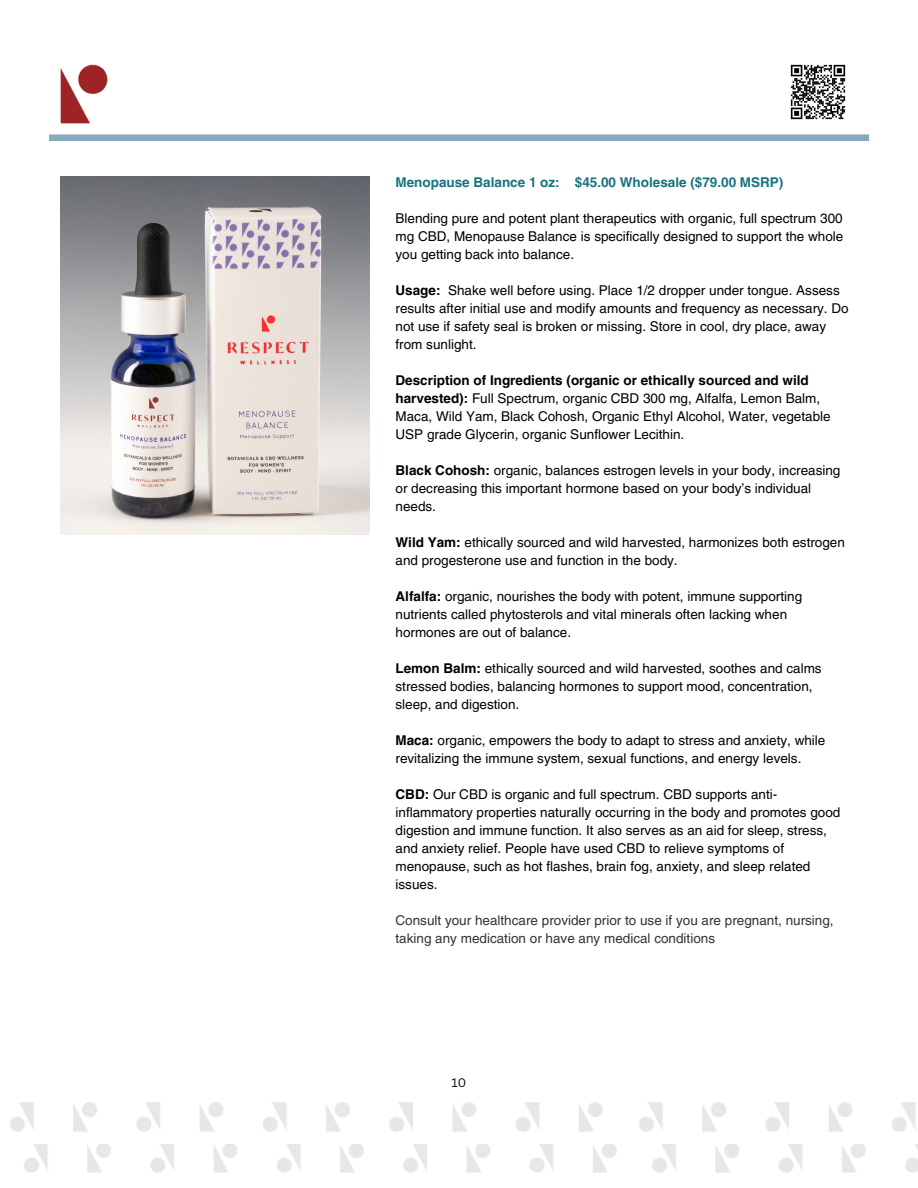
<style>
.page{position:relative;width:918px;height:1188px;background:#fff}
.page>*{position:absolute;margin:0;border:0;box-sizing:border-box;transform-origin:0 0}
.t1{font:13.5px/18px "Helvetica LT Pro";color:#000}
.t2{font:13.5px/18px "Helvetica LT Pro";color:#333330}
.t3{font:700 13.5px "Helvetica LT Pro";color:#177380}
.t4{font:12px "Canva Sans";color:#000}
.s1{font-weight:700}
</style>
<div class="page">
<img style="left:24px;top:1144px;width:593px;height:29px">
<img style="left:652px;top:1144px;width:266px;height:29px">
<img style="left:10px;top:1102px;width:593px;height:30px">
<img style="left:639px;top:1102px;width:277px;height:30px">
<img style="left:790px;top:64px;width:56px;height:56px">
<img style="left:60px;top:64px;width:48px;height:60px">
<img style="left:60px;top:177px;width:310px;height:358px">
<p class="t3" style="left:396px;top:177px;width:389px">Menopause Balance 1 oz: $45.00 Wholesale ($79.00 MSRP)</p>
<p class="t1" style="left:396px;top:210px;width:449px;text-align:justify">Blending pure and potent plant therapeutics with organic, full spectrum 300 mg CBD, Menopause Balance is specifically designed to support the whole you getting back into balance.</p>
<p class="t1" style="left:396px;top:282px;width:455px"><span class="s1">Usage:</span> Shake well before using. Place 1/2 dropper under tongue. Assess results after initial use and modify amounts and frequency as necessary. Do not use if safety seal is broken or missing. Store in cool, dry place, away from sunlight.</p>
<p class="t1" style="left:396px;top:372px;width:437px"><span class="s1">Description of Ingredients (organic or ethically sourced and wild harvested):</span> Full Spectrum, organic CBD 300 mg, Alfalfa, Lemon Balm, Maca, Wild Yam, Black Cohosh, Organic Ethyl Alcohol, Water, vegetable USP grade Glycerin, organic Sunflower Lecithin.</p>
<p class="t1" style="left:396px;top:462px;width:446px"><span class="s1">Black Cohosh:</span> organic, balances estrogen levels in your body, increasing or decreasing this important hormone based on your body’s individual needs.</p>
<p class="t1" style="left:396px;top:534px;width:451px"><span class="s1">Wild Yam:</span> ethically sourced and wild harvested, harmonizes both estrogen and progesterone use and function in the body.</p>
<p class="t1" style="left:396px;top:588px;width:408px"><span class="s1">Alfalfa:</span> organic, nourishes the body with potent, immune supporting nutrients called phytosterols and vital minerals often lacking when hormones are out of balance.</p>
<p class="t1" style="left:396px;top:660px;width:428px"><span class="s1">Lemon Balm:</span> ethically sourced and wild harvested, soothes and calms stressed bodies, balancing hormones to support mood, concentration, sleep, and digestion.</p>
<p class="t1" style="left:396px;top:732px;width:431px"><span class="s1">Maca:</span> organic, empowers the body to adapt to stress and anxiety, while revitalizing the immune system, sexual functions, and energy levels.</p>
<p class="t1" style="left:396px;top:786px;width:446px"><span class="s1">CBD:</span> Our CBD is organic and full spectrum. CBD supports anti&shy;inflammatory properties naturally occurring in the body and promotes good digestion and immune function. It also serves as an aid for sleep, stress, and anxiety relief. People have used CBD to relieve symptoms of menopause, such as hot flashes, brain fog, anxiety, and sleep related issues.</p>
<p class="t2" style="left:396px;top:912px;width:440px">Consult your healthcare provider prior to use if you are pregnant, nursing, taking any medication or have any medical conditions</p>
<p class="t4" style="left:452px;top:1075px;width:16px">10</p>
</div>
